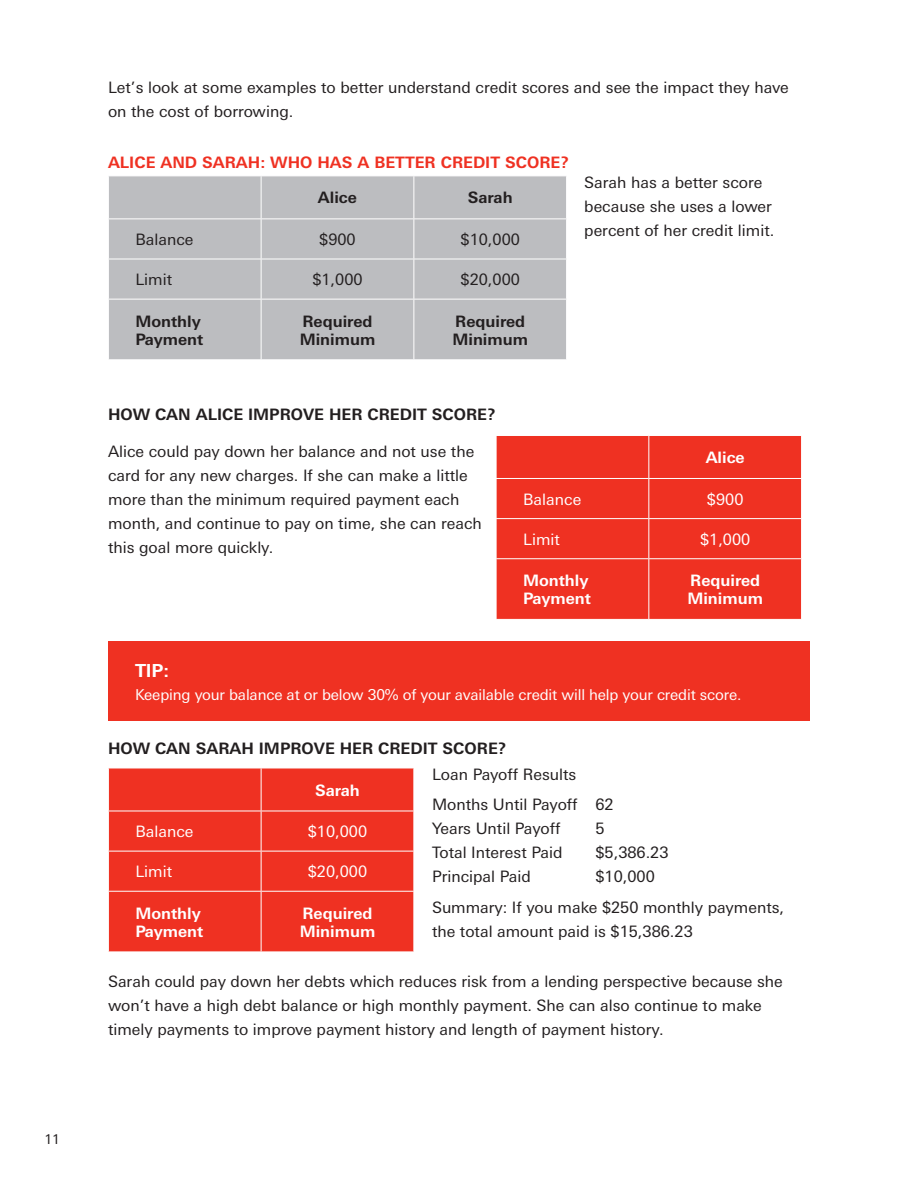
<style>
.page{position:relative;width:918px;height:1188px;background:#fff}
.page>*{position:absolute;margin:0;border:0;box-sizing:border-box;transform-origin:0 0}
.t1{font:700 18px "Univers Nextfor GTB";color:#fff}
.t2{font:15.75px/24px "Univers Nextfor GTB";color:#231f20}
.t3{font:700 15.75px/18px "Univers Nextfor GTB";color:#231f20}
.t4{font:700 15.75px/18px "Univers Nextfor GTB";color:#fff}
.t5{font:15.75px "Univers Nextfor GTB";color:#fff}
.t6{font:700 15.75px "Univers Nextfor GTB";color:#ef3122}
.t7{font:15px "Univers Nextfor GTB";letter-spacing:-.01em;color:#fff}
.t8{font:13.5px "Univers Nextfor GTB";color:#231f20}
</style>
<div class="page">
<div style="left:109px;top:177px;width:457px;height:182px;background:#bcbdc0"></div>
<hr style="left:261px;top:176px;width:1px;height:43px;background:#fff">
<hr style="left:414px;top:176px;width:1px;height:43px;background:#fff">
<hr style="left:108px;top:219px;width:153px;height:1px;background:#fff">
<hr style="left:261px;top:219px;width:153px;height:1px;background:#fff">
<hr style="left:261px;top:219px;width:1px;height:40px;background:#fff">
<hr style="left:414px;top:219px;width:153px;height:1px;background:#fff">
<hr style="left:414px;top:219px;width:1px;height:40px;background:#fff">
<hr style="left:108px;top:259px;width:153px;height:1px;background:#fff">
<hr style="left:261px;top:259px;width:153px;height:1px;background:#fff">
<hr style="left:261px;top:259px;width:1px;height:40px;background:#fff">
<hr style="left:414px;top:259px;width:153px;height:1px;background:#fff">
<hr style="left:414px;top:259px;width:1px;height:40px;background:#fff">
<hr style="left:108px;top:299px;width:153px;height:1px;background:#fff">
<hr style="left:261px;top:299px;width:153px;height:1px;background:#fff">
<hr style="left:261px;top:300px;width:1px;height:59px;background:#fff">
<hr style="left:414px;top:299px;width:153px;height:1px;background:#fff">
<hr style="left:414px;top:300px;width:1px;height:59px;background:#fff">
<div style="left:497px;top:436px;width:304px;height:183px;background:#ef3122"></div>
<hr style="left:648px;top:436px;width:1px;height:42px;background:#fff">
<hr style="left:496px;top:478px;width:153px;height:1px;background:#fff">
<hr style="left:649px;top:478px;width:153px;height:1px;background:#fff">
<hr style="left:648px;top:479px;width:1px;height:39px;background:#fff">
<hr style="left:496px;top:518px;width:153px;height:1px;background:#fff">
<hr style="left:649px;top:518px;width:153px;height:1px;background:#fff">
<hr style="left:648px;top:519px;width:1px;height:39px;background:#fff">
<hr style="left:496px;top:558px;width:153px;height:1px;background:#fff">
<hr style="left:649px;top:558px;width:153px;height:1px;background:#fff">
<hr style="left:648px;top:559px;width:1px;height:60px;background:#fff">
<div style="left:109px;top:769px;width:305px;height:183px;background:#ef3122"></div>
<hr style="left:261px;top:768px;width:1px;height:43px;background:#fff">
<hr style="left:108px;top:811px;width:153px;height:1px;background:#fff">
<hr style="left:261px;top:811px;width:153px;height:1px;background:#fff">
<hr style="left:261px;top:811px;width:1px;height:40px;background:#fff">
<hr style="left:108px;top:851px;width:153px;height:1px;background:#fff">
<hr style="left:261px;top:851px;width:153px;height:1px;background:#fff">
<hr style="left:261px;top:851px;width:1px;height:40px;background:#fff">
<hr style="left:108px;top:891px;width:153px;height:1px;background:#fff">
<hr style="left:261px;top:891px;width:153px;height:1px;background:#fff">
<hr style="left:261px;top:892px;width:1px;height:60px;background:#fff">
<div style="left:108px;top:642px;width:702px;height:79px;background:#ef3122"></div>
<p class="t8" style="left:44px;top:1130px;width:17px">11</p>
<p class="t2" style="left:108px;top:74px;width:682px">Let’s look at some examples to better understand credit scores and see the impact they have on the cost of borrowing.</p>
<p class="t6" style="left:108px;top:151px;width:462px">ALICE AND SARAH: WHO HAS A BETTER CREDIT SCORE?</p>
<p class="t3" style="left:318px;top:188px;width:41px">Alice</p>
<p class="t3" style="left:468px;top:188px;width:46px">Sarah</p>
<p class="t2" style="left:135px;top:226px;width:60px">Balance</p>
<p class="t2" style="left:319px;top:226px;width:38px">$900</p>
<p class="t2" style="left:461px;top:226px;width:61px">$10,000</p>
<p class="t2" style="left:135px;top:266px;width:38px">Limit</p>
<p class="t2" style="left:312px;top:266px;width:52px">$1,000</p>
<p class="t2" style="left:461px;top:266px;width:61px">$20,000</p>
<p class="t3" style="left:135px;top:311px;width:69px">Monthly<br>Payment</p>
<p class="t3" style="left:300px;top:311px;width:77px">Required<br>Minimum</p>
<p class="t3" style="left:452px;top:311px;width:77px">Required<br>Minimum</p>
<p class="t2" style="left:584px;top:169px;width:192px">Sarah has a better score because she uses a lower percent of her credit limit.</p>
<p class="t3" style="left:108px;top:404px;width:389px">HOW CAN ALICE IMPROVE HER CREDIT SCORE?</p>
<p class="t2" style="left:108px;top:438px;width:375px">Alice could pay down her balance and not use the card for any new charges. If she can make a little more than the minimum required payment each month, and continue to pay on time, she can reach this goal more quickly.</p>
<p class="t4" style="left:706px;top:447px;width:41px">Alice</p>
<p class="t5" style="left:523px;top:488px;width:60px">Balance</p>
<p class="t5" style="left:707px;top:488px;width:38px">$900</p>
<p class="t5" style="left:523px;top:528px;width:38px">Limit</p>
<p class="t5" style="left:700px;top:528px;width:52px">$1,000</p>
<p class="t4" style="left:523px;top:571px;width:69px">Monthly<br>Payment</p>
<p class="t4" style="left:687px;top:571px;width:77px">Required<br>Minimum</p>
<p class="t1" style="left:135px;top:658px;width:36px">TIP:</p>
<p class="t7" style="left:135px;top:684px;width:608px">Keeping your balance at or below 30% of your available credit will help your credit score.</p>
<p class="t3" style="left:108px;top:738px;width:400px">HOW CAN SARAH IMPROVE HER CREDIT SCORE?</p>
<p class="t2" style="left:432px;top:761px;width:146px">Loan Payoff Results</p>
<p class="t2" style="left:432px;top:792px;width:183px">Months Until Payoff 62</p>
<p class="t2" style="left:432px;top:816px;width:130px">Years Until Payoff</p>
<p class="t2" style="left:596px;top:816px;width:11px">5</p>
<p class="t2" style="left:432px;top:840px;width:132px">Total Interest Paid</p>
<p class="t2" style="left:596px;top:840px;width:75px">$5,386.23</p>
<p class="t2" style="left:432px;top:864px;width:100px">Principal Paid</p>
<p class="t2" style="left:596px;top:864px;width:61px">$10,000</p>
<p class="t2" style="left:432px;top:895px;width:354px">Summary: If you make $250 monthly payments, the total amount paid is $15,386.23</p>
<p class="t4" style="left:315px;top:780px;width:46px">Sarah</p>
<p class="t5" style="left:135px;top:820px;width:60px">Balance</p>
<p class="t5" style="left:308px;top:820px;width:61px">$10,000</p>
<p class="t5" style="left:135px;top:860px;width:38px">Limit</p>
<p class="t5" style="left:308px;top:860px;width:61px">$20,000</p>
<p class="t4" style="left:135px;top:903px;width:69px">Monthly<br>Payment</p>
<p class="t4" style="left:300px;top:903px;width:77px">Required<br>Minimum</p>
<p class="t2" style="left:108px;top:968px;width:676px">Sarah could pay down her debts which reduces risk from a lending perspective because she won’t have a high debt balance or high monthly payment. She can also continue to make timely payments to improve payment history and length of payment history.</p>
</div>
